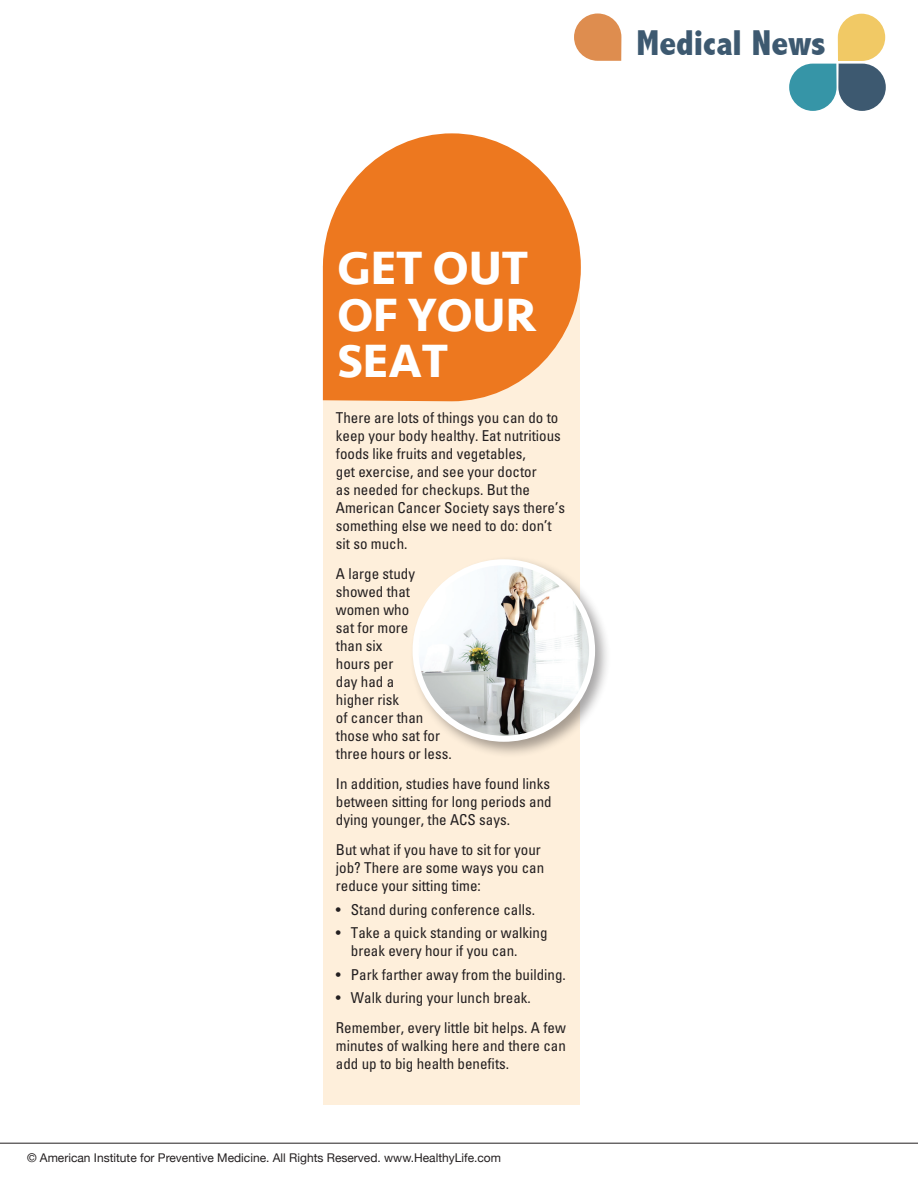
<style>
.page{position:relative;width:918px;height:1188px;background:#fff}
.page>*{position:absolute;margin:0;border:0;box-sizing:border-box;transform-origin:0 0}
.t1{font:700 48px/46.5px "Seravek";color:#fff}
.t2{font:800 condensed 36px "Abadi";color:#3d5970}
.t3{font:condensed 15px/18px "Univers";color:#231f20}
.t4{font:12px "Helvetica Neue";color:#231f20}
</style>
<div class="page">
<svg style="left:789px;top:14px;width:97px;height:97px"></svg>
<svg style="left:574px;top:14px;width:47px;height:47px;background:#e39e6a"></svg>
<div style="left:323px;top:282px;width:256px;height:823px;background:#feefdb"></div>
<svg style="left:323px;top:133px;width:258px;height:268px;fill:#ed781f"></svg>
<div style="left:409px;top:555px;width:202px;height:203px;background:#231f20;opacity:.4"></div>
<img style="left:416px;top:562px;width:176px;height:177px;border-radius:88px">
<div style="left:413px;top:559px;width:182px;height:183px;border:6px solid #fff;border-radius:50%"></div>
<hr style="left:0;top:0;width:918px;height:1px;background:#e6e7e9">
<hr style="left:0;top:1143px;width:918px;height:1px;background:#231f20">
<p class="t2" style="left:636px;top:22px;width:191px">Medical News</p>
<p class="t1" style="left:337px;top:244px;width:192px">GET OUT</p>
<p class="t1" style="left:337px;top:291px;width:201px">OF YOUR<br>SEAT</p>
<p class="t3" style="left:336px;top:409px;width:231px">There are lots of things you can do to keep your body healthy. Eat nutritious foods like fruits and vegetables,<br>get exercise, and see your doctor<br>as needed for checkups. But the<br>American Cancer Society says there’s something else we need to do: don’t sit so much.</p>
<p class="t3" style="left:336px;top:565px;width:117px">A large study showed that women who<br>sat for more<br>than six<br>hours per<br>day had a<br>higher risk<br>of cancer than those who sat for three hours or less.</p>
<p class="t3" style="left:336px;top:775px;width:217px;text-align:justify">In addition, studies have found links between sitting for long periods and dying younger, the ACS says.</p>
<p class="t3" style="left:336px;top:841px;width:210px">But what if you have to sit for your job? There are some ways you can reduce your sitting time:</p>
<p class="t3" style="left:336px;top:900px;width:201px">• Stand during conference calls.</p>
<p class="t3" style="left:351px;top:924px;width:198px;text-indent:-15px">• Take a quick standing or walking break every hour if you can.</p>
<p class="t3" style="left:336px;top:965px;width:231px">• Park farther away from the building.</p>
<p class="t3" style="left:336px;top:989px;width:196px">• Walk during your lunch break.</p>
<p class="t3" style="left:336px;top:1019px;width:231px;text-align:justify">Remember, every little bit helps. A few minutes of walking here and there can add up to big health benefits.</p>
<p class="t4" style="left:27px;top:1150px;width:476px">© American Institute for Preventive Medicine. All Rights Reserved. www.HealthyLife.com</p>
</div>
